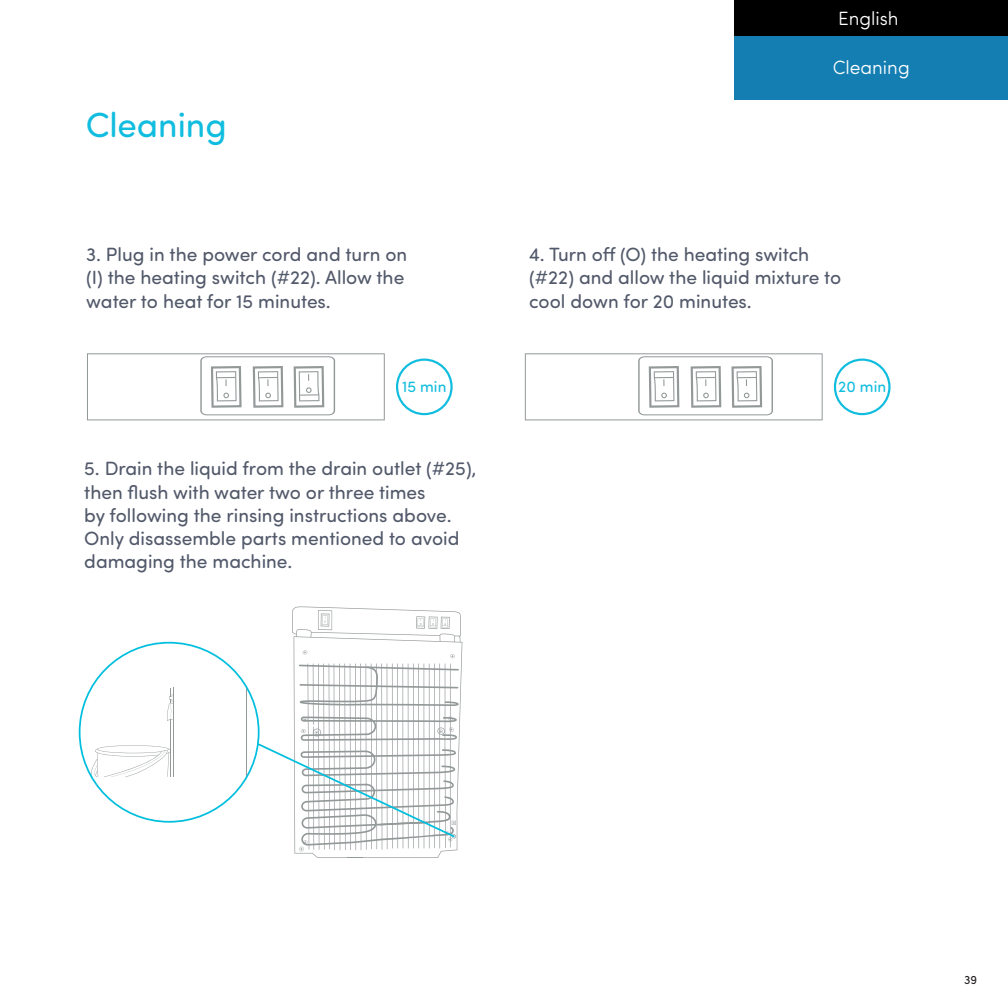
<style>
.page{position:relative;width:1008px;height:1008px;background:#fff}
.page>*{position:absolute;margin:0;border:0;box-sizing:border-box;transform-origin:0 0}
.t1{font:35px "Sofia Pro Soft";color:#11bddf}
.t2{font:19.25px/23.1px "Sofia Pro Soft";color:#52596a}
.t3{font:300 19.25px "Sofia Pro Soft";color:#fff}
.t4{font:15.75px "Sofia Pro Soft";color:#11bddf}
.t5{font:12.25px "Sofia Pro Soft";color:#231f20}
</style>
<div class="page">
<div style="left:396px;top:359px;width:57px;height:56px;border:2px solid #11bddf;border-radius:50%"></div>
<div style="left:834px;top:359px;width:57px;height:56px;border:2px solid #11bddf;border-radius:50%"></div>
<svg style="left:87px;top:353px;width:298px;height:67px"></svg>
<svg style="left:525px;top:353px;width:298px;height:67px"></svg>
<svg style="left:256px;top:606px;width:206px;height:252px"></svg>
<svg style="left:89px;top:745px;width:81px;height:32px"></svg>
<hr style="left:246px;top:688px;width:1px;height:89px;background:#939899">
<hr style="left:174px;top:688px;width:1px;height:89px;background:#939899">
<hr style="left:170px;top:719px;width:1px;height:58px;background:#939899">
<svg style="left:167px;top:688px;width:7px;height:33px"></svg>
<div style="left:735px;top:0;width:273px;height:100px;background:#147eb2"></div>
<div style="left:735px;top:0;width:273px;height:35px;background:#000"></div>
<p class="t3" style="left:838px;top:5px;width:62px">English</p>
<p class="t1" style="left:86px;top:101px;width:143px">Cleaning</p>
<p class="t3" style="left:833px;top:54px;width:78px">Cleaning</p>
<p class="t2" style="left:86px;top:242px;width:323px">3. Plug in the power cord and turn on (I) the heating switch (#22). Allow the water to heat for 15 minutes.</p>
<p class="t2" style="left:529px;top:242px;width:314px">4. Turn off (O) the heating switch (#22) and allow the liquid mixture to cool down for 20 minutes.</p>
<p class="t4" style="left:402px;top:376px;width:46px">15 min</p>
<p class="t4" style="left:838px;top:376px;width:49px">20 min</p>
<p class="t2" style="left:84px;top:456px;width:394px">5. Drain the liquid from the drain outlet (#25), then flush with water two or three times</p>
<p class="t2" style="left:84px;top:503px;width:369px">by following the rinsing instructions above.</p>
<p class="t2" style="left:84px;top:526px;width:377px">Only disassemble parts mentioned to avoid damaging the machine.</p>
<p class="t5" style="left:964px;top:972px;width:15px">39</p>
</div>
